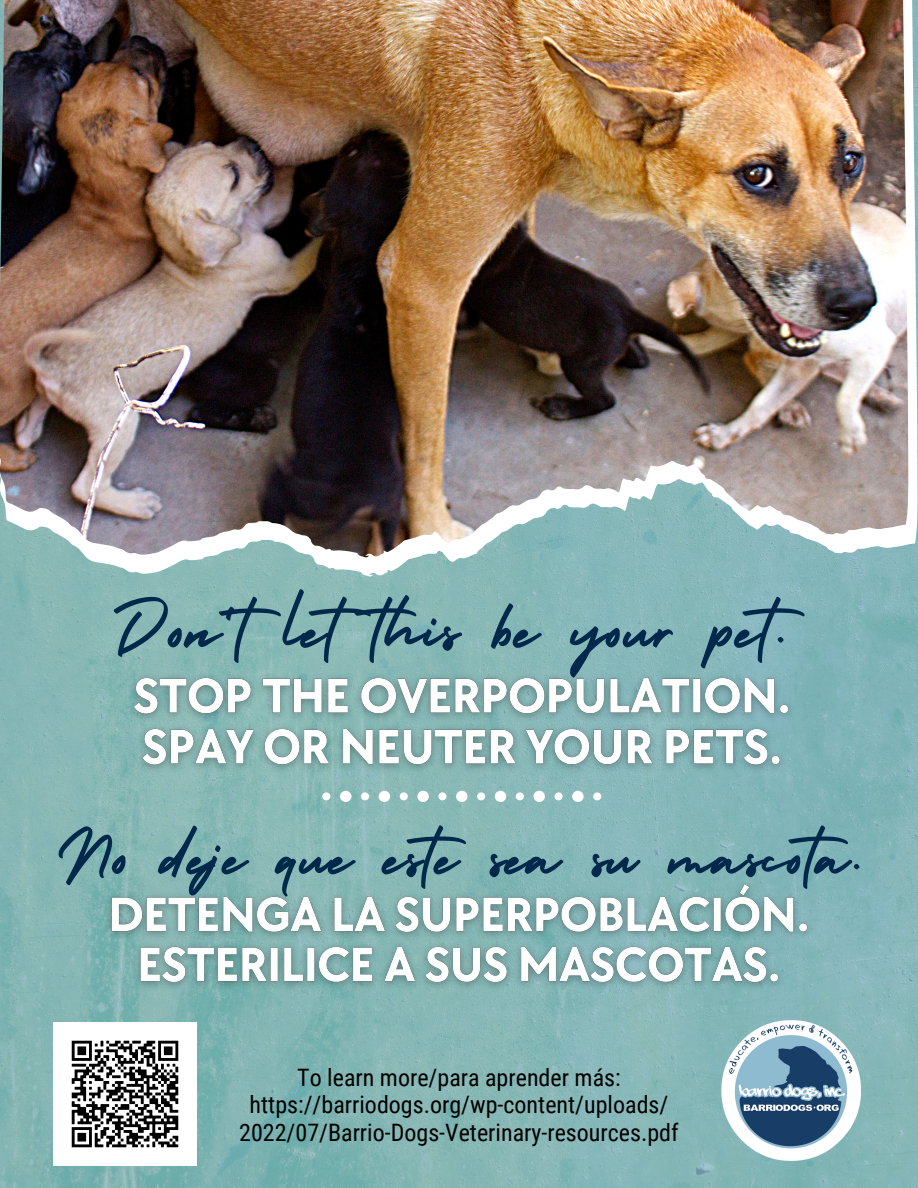
<style>
.page{position:relative;width:918px;height:1188px;background:#fff}
.page>*{position:absolute;margin:0;border:0;box-sizing:border-box;transform-origin:0 0}
.t1{font:80.7px "Holiday";letter-spacing:.025em;color:#00284b}
.t2{font:77.4px "Holiday";letter-spacing:.025em;color:#00284b}
.t3{font:24px/27.3px "Roboto Condensed";color:#000;text-align:center}
</style>
<div class="page">
<img style="left:0;top:0;width:918px;height:1188px">
<img style="left:716px;top:1015px;width:152px;height:150px">
<svg style="left:206px;top:0;width:712px;height:486px"></svg>
<img style="left:204px;top:0;width:704px;height:468px">
<img style="left:54px;top:1022px;width:142px;height:143px">
<div style="left:322px;top:792px;width:8px;height:8px;background:#fefefe;border-radius:50%"></div>
<div style="left:361px;top:792px;width:8px;height:8px;background:#fefefe;border-radius:50%"></div>
<div style="left:400px;top:792px;width:8px;height:8px;background:#fefefe;border-radius:50%"></div>
<div style="left:438px;top:792px;width:9px;height:8px;background:#fefefe;border-radius:50%"></div>
<div style="left:477px;top:792px;width:8px;height:8px;background:#fefefe;border-radius:50%"></div>
<div style="left:516px;top:792px;width:8px;height:8px;background:#fefefe;border-radius:50%"></div>
<div style="left:554px;top:792px;width:9px;height:8px;background:#fefefe;border-radius:50%"></div>
<div style="left:593px;top:792px;width:8px;height:8px;background:#fefefe;border-radius:50%"></div>
<div style="left:340px;top:791px;width:11px;height:11px;background:#fefefe;border-radius:50%"></div>
<div style="left:379px;top:791px;width:11px;height:11px;background:#fefefe;border-radius:50%"></div>
<div style="left:417px;top:791px;width:12px;height:11px;background:#fefefe;border-radius:50%"></div>
<div style="left:456px;top:791px;width:12px;height:11px;background:#fefefe;border-radius:50%"></div>
<div style="left:495px;top:791px;width:11px;height:11px;background:#fefefe;border-radius:50%"></div>
<div style="left:533px;top:791px;width:12px;height:11px;background:#fefefe;border-radius:50%"></div>
<div style="left:572px;top:791px;width:12px;height:11px;background:#fefefe;border-radius:50%"></div>
<img style="left:120px;top:657px;width:682px;height:137px">
<img style="left:95px;top:872px;width:727px;height:139px">
<h1 class="t1" style="left:111px;top:567px;width:714px">Don'tletthis be your pet.</h1>
<h2 class="t2" style="left:56px;top:796px;width:812px">No deje que este sea su mascota.</h2>
<p class="t3" style="left:239px;top:1064px;width:441px">To learn more/para aprender más: https://barriodogs.org/wp-content/uploads/<br>2022/07/Barrio-Dogs-Veterinary-resources.pdf</p>
</div>
